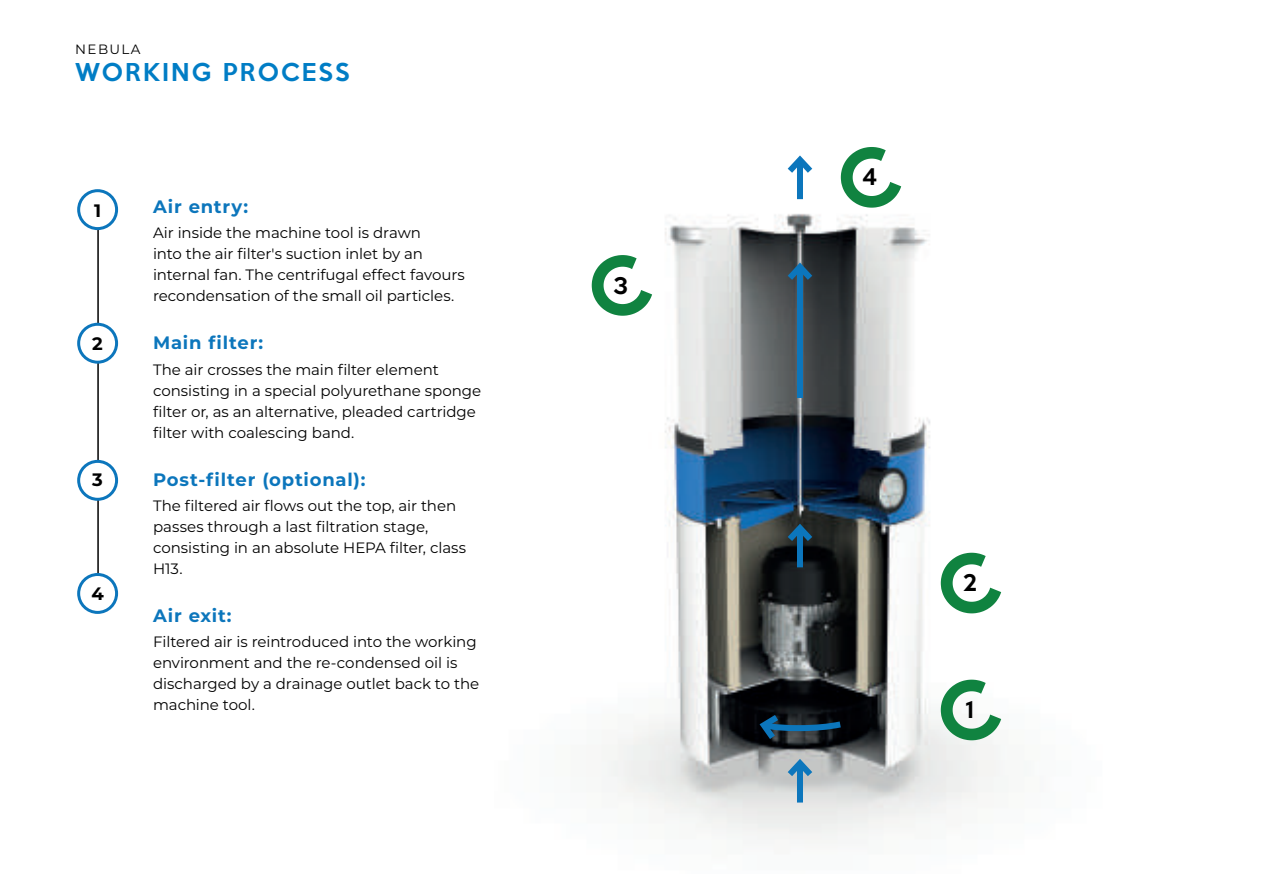
<style>
.page{position:relative;width:1263px;height:893px;background:#fff}
.page>*{position:absolute;margin:0;border:0;box-sizing:border-box;transform-origin:0 0}
.t1{font:500 22.5px "Keep Calm";letter-spacing:.1em;color:#007dc5}
.t2{font:500 21px "Keep Calm";color:#000}
.t3{font:700 18px "Montserrat";letter-spacing:.045em;color:#0c76bc}
.t4{font:700 18px "Montserrat";color:#000}
.t5{font:15px/21px "Montserrat";letter-spacing:-.005em;color:#000}
.t6{font:13.5px "Montserrat";letter-spacing:.1em;color:#000}
</style>
<div class="page">
<hr style="left:97px;top:218px;width:2px;height:375px;background:#000">
<img style="left:591px;top:186px;width:411px;height:657px">
<div style="left:79px;top:191px;width:38px;height:38px;background:#fff;border-radius:50%"></div>
<div style="left:77px;top:189px;width:41px;height:41px;border:3px solid #0c76bc;border-radius:50%"></div>
<div style="left:79px;top:324px;width:38px;height:38px;background:#fff;border-radius:50%"></div>
<div style="left:77px;top:323px;width:41px;height:41px;border:3px solid #0c76bc;border-radius:50%"></div>
<div style="left:79px;top:461px;width:38px;height:38px;background:#fff;border-radius:50%"></div>
<div style="left:77px;top:460px;width:41px;height:41px;border:3px solid #0c76bc;border-radius:50%"></div>
<div style="left:79px;top:574px;width:38px;height:38px;background:#fff;border-radius:50%"></div>
<div style="left:77px;top:573px;width:41px;height:41px;border:3px solid #0c76bc;border-radius:50%"></div>
<svg style="left:941px;top:680px;width:60px;height:60px"></svg>
<svg style="left:941px;top:553px;width:60px;height:60px"></svg>
<svg style="left:592px;top:255px;width:60px;height:61px"></svg>
<svg style="left:841px;top:147px;width:60px;height:61px"></svg>
<div style="left:797px;top:763px;width:6px;height:39px;background:#0c76bc"></div>
<svg style="left:781px;top:754px;width:37px;height:29px"></svg>
<div style="left:797px;top:528px;width:6px;height:39px;background:#0c76bc"></div>
<svg style="left:781px;top:519px;width:37px;height:28px"></svg>
<div style="left:797px;top:160px;width:6px;height:39px;background:#0c76bc"></div>
<svg style="left:787px;top:155px;width:26px;height:18px"></svg>
<div style="left:797px;top:267px;width:6px;height:131px;background:#0c76bc"></div>
<svg style="left:781px;top:258px;width:37px;height:28px"></svg>
<svg style="left:755px;top:709px;width:92px;height:37px"></svg>
<p class="t6" style="left:75px;top:40px;width:67px">NEBULA</p>
<h1 class="t1" style="left:75px;top:53px;width:276px">WORKING PROCESS</h1>
<p class="t4" style="left:94px;top:197px;width:9px">1</p>
<p class="t4" style="left:92px;top:330px;width:12px">2</p>
<p class="t4" style="left:92px;top:467px;width:12px">3</p>
<p class="t4" style="left:91px;top:581px;width:14px">4</p>
<p class="t3" style="left:153px;top:194px;width:97px">Air entry:</p>
<p class="t5" style="left:153px;top:222px;width:313px">Air inside the machine tool is drawn<br>into the air filter's suction inlet by an internal fan. The centrifugal effect favours recondensation of the small oil particles.</p>
<p class="t3" style="left:153px;top:330px;width:112px">Main filter:</p>
<p class="t5" style="left:153px;top:358px;width:330px">The air crosses the main filter element consisting in a special polyurethane sponge filter or, as an alternative, pleaded cartridge filter with coalescing band.</p>
<p class="t3" style="left:153px;top:466px;width:214px">Post-filter (optional):</p>
<p class="t5" style="left:153px;top:494px;width:315px">The filtered air flows out the top, air then passes through a last filtration stage, consisting in an absolute HEPA filter, class H13.</p>
<p class="t3" style="left:153px;top:602px;width:80px">Air exit:</p>
<p class="t5" style="left:153px;top:631px;width:328px">Filtered air is reintroduced into the working environment and the re-condensed oil is discharged by a drainage outlet back to the machine tool.</p>
<h2 class="t2" style="left:613px;top:267px;width:17px">3</h2>
<h2 class="t2" style="left:863px;top:159px;width:16px">4</h2>
<h2 class="t2" style="left:963px;top:565px;width:16px">2</h2>
<h2 class="t2" style="left:965px;top:692px;width:10px">1</h2>
</div>
